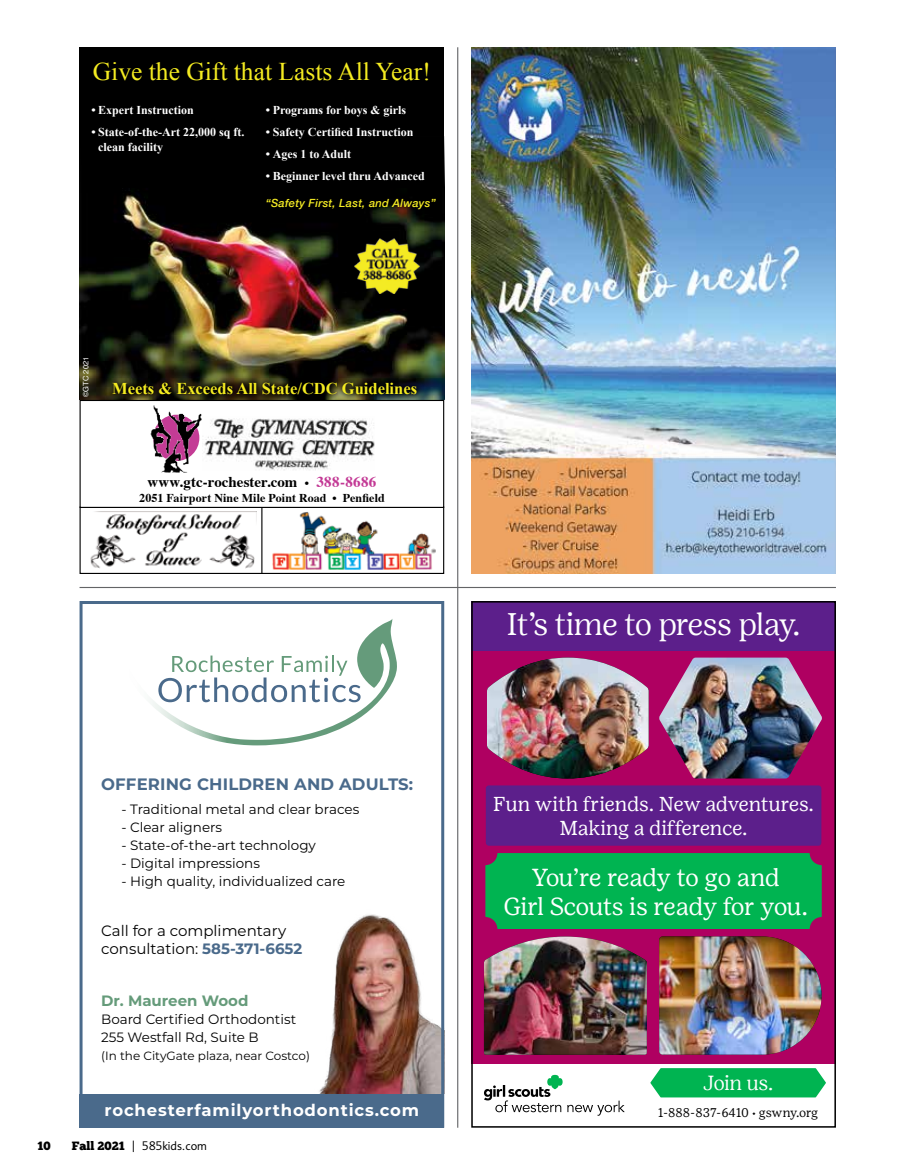
<style>
.page{position:relative;width:905px;height:1175px;background:#fff}
.page>*{position:absolute;margin:0;border:0;box-sizing:border-box;transform-origin:0 0}
.t1{font:300 31.05px "Girl Scout Display";letter-spacing:-.01em;color:#fff}
.t2{font:25.5px "Times New Roman";color:#f4eb21}
.t3{font:24.6px/29.5px "Girl Scout Text";letter-spacing:-.035em;color:#fff;text-align:center}
.t4{font:300 20.4px "Girl Scout Display";color:#fff}
.t5{font:20.1px/24.2px "Girl Scout Text";letter-spacing:-.01em;color:#fff;text-align:center}
.t6{font:700 16.5px "Times New Roman";color:#f4eb21}
.t7{font:700 16.5px "Montserrat";letter-spacing:.05em;color:#fff}
.t8{font:700 16.5px "Montserrat";letter-spacing:.01em;color:#4a6a8b}
.t9{font:15px/18px "Montserrat";color:#000}
.t10{font:700 15px "Times";letter-spacing:.01em;color:#000}
.t11{font:700 15px "Montserrat";color:#659b7a}
.t12{font:13.5px/18px "Montserrat";color:#000}
.t13{font:12.6px "Girl Scout Text";letter-spacing:-.015em;color:#000}
.t14{font:700 12px/15px "Times New Roman";color:#fff}
.t15{font:700 12px "Times";letter-spacing:.01em;color:#000}
.t16{font:12px "Montserrat";color:#000}
.t17{font:12px "Informa Pro";color:#000}
.t18{font:12px "Chunk Five";color:#000}
.t19{font:italic 500 11.25px "Helvetica Neue";letter-spacing:.02em;color:#f4eb24}
.t20{font:7.5px "Helvetica";color:#fff}
.s1{font-size:12px}
.s2{color:#c33995}
.s3{font-weight:700;color:#4a6a8b}
.s4{font-family:"Chunk Five"}
</style>
<div class="page">
<hr style="left:80px;top:587px;width:756px;height:1px;background:#636466">
<hr style="left:457px;top:47px;width:1px;height:1080px;background:#636466">
<div style="left:471px;top:647px;width:365px;height:416px;background:#af0061"></div>
<div style="left:471px;top:601px;width:365px;height:49px;background:#5c1f8b"></div>
<div style="left:486px;top:785px;width:335px;height:60px;background:#5c1f8b;border-radius:3px"></div>
<div style="left:485px;top:853px;width:336px;height:76px;background:#00b451"></div>
<div style="left:471px;top:601px;width:364px;height:526px;border:2px solid #000"></div>
<img style="left:484px;top:936px;width:162px;height:118px">
<svg style="left:484px;top:1074px;width:140px;height:41px"></svg>
<svg style="left:650px;top:1068px;width:176px;height:29px;background:#10b85b"></svg>
<img style="left:487px;top:657px;width:161px;height:121px">
<img style="left:659px;top:657px;width:163px;height:121px">
<img style="left:659px;top:936px;width:162px;height:118px">
<img style="left:319px;top:914px;width:121px;height:179px">
<img style="left:151px;top:619px;width:246px;height:126px">
<div style="left:80px;top:1093px;width:364px;height:34px;background:#4a6a8b"></div>
<div style="left:80px;top:601px;width:364px;height:526px;border:3px solid #4a6a8b"></div>
<div style="left:80px;top:47px;width:364px;height:353px;background:#000"></div>
<img style="left:80px;top:193px;width:364px;height:207px">
<div style="left:80px;top:506px;width:364px;height:68px;border:1px solid #000"></div>
<img style="left:90px;top:514px;width:165px;height:55px">
<img style="left:272px;top:511px;width:163px;height:59px">
<img style="left:355px;top:238px;width:64px;height:56px">
<hr style="left:261px;top:506px;width:1px;height:68px;background:#000">
<div style="left:80px;top:400px;width:364px;height:108px;border:1px solid #000"></div>
<img style="left:204px;top:418px;width:170px;height:52px">
<img style="left:150px;top:405px;width:52px;height:68px">
<svg style="left:106px;top:376px;width:317px;height:25px"></svg>
<img style="left:471px;top:47px;width:365px;height:527px">
<h2 class="t2" style="left:93px;top:55px;width:339px">Give the Gift that Lasts All Year!</h2>
<p class="t14" style="left:91px;top:102px;width:104px">• Expert Instruction</p>
<p class="t14" style="left:98px;top:124px;width:148px;text-indent:-7px">• State-of-the-Art 22,000 sq ft. clean facility</p>
<p class="t14" style="left:266px;top:102px;width:142px">• Programs for boys &amp; girls</p>
<p class="t14" style="left:266px;top:124px;width:149px">• Safety Certified Instruction</p>
<p class="t14" style="left:266px;top:146px;width:87px">• Ages 1 to Adult</p>
<p class="t14" style="left:266px;top:168px;width:160px">• Beginner level thru Advanced</p>
<p class="t19" style="left:266px;top:194px;width:171px">“Safety First, Last, and Always”</p>
<p class="t20" style="left:80px;top:397px;width:42px;rotate:-90deg">©GTC 2021</p>
<p class="t6" style="left:112px;top:377px;width:306px">Meets &amp; Exceeds All State/CDC Guidelines</p>
<p class="t10" style="left:147px;top:467px;width:230px">www.gtc-rochester.com <span class="s1">•</span> <span class="s2">388-8686</span></p>
<p class="t15" style="left:139px;top:486px;width:247px">2051 Fairport Nine Mile Point Road • Penfield</p>
<p class="t8" style="left:101px;top:771px;width:313px">OFFERING CHILDREN AND ADULTS:</p>
<p class="t12" style="left:121px;top:800px;width:239px">- Traditional metal and clear braces</p>
<p class="t12" style="left:121px;top:818px;width:102px">- Clear aligners</p>
<p class="t12" style="left:121px;top:836px;width:196px">- State-of-the-art technology</p>
<p class="t12" style="left:121px;top:854px;width:140px">- Digital impressions</p>
<p class="t12" style="left:121px;top:872px;width:225px">- High quality, individualized care</p>
<p class="t9" style="left:101px;top:921px;width:203px">Call for a complimentary consultation: <span class="s3">585-371-6652</span></p>
<p class="t11" style="left:101px;top:990px;width:149px">Dr. Maureen Wood</p>
<p class="t12" style="left:101px;top:1009px;width:196px">Board Certified Orthodontist<br>255 Westfall Rd, Suite B</p>
<p class="t16" style="left:101px;top:1047px;width:210px">(In the CityGate plaza, near Costco)</p>
<p class="t7" style="left:105px;top:1097px;width:316px">rochesterfamilyorthodontics.com</p>
<p class="t18" style="left:38px;top:1138px;width:15px">10</p>
<p class="t17" style="left:72px;top:1138px;width:137px"><span class="s4">Fall 2021</span> | 585kids.com</p>
<h1 class="t1" style="left:507px;top:605px;width:295px">It’s time to press play.</h1>
<h3 class="t5" style="left:493px;top:791px;width:322px">Fun with friends. New adventures.<br>Making a difference.</h3>
<h3 class="t3" style="left:503px;top:862px;width:306px">You’re ready to go and<br>Girl Scouts is ready for you.</h3>
<h3 class="t4" style="left:703px;top:1070px;width:71px">Join us.</h3>
<p class="t13" style="left:658px;top:1104px;width:162px">1-888-837-6410 ⬩ gswny.org</p>
</div>
